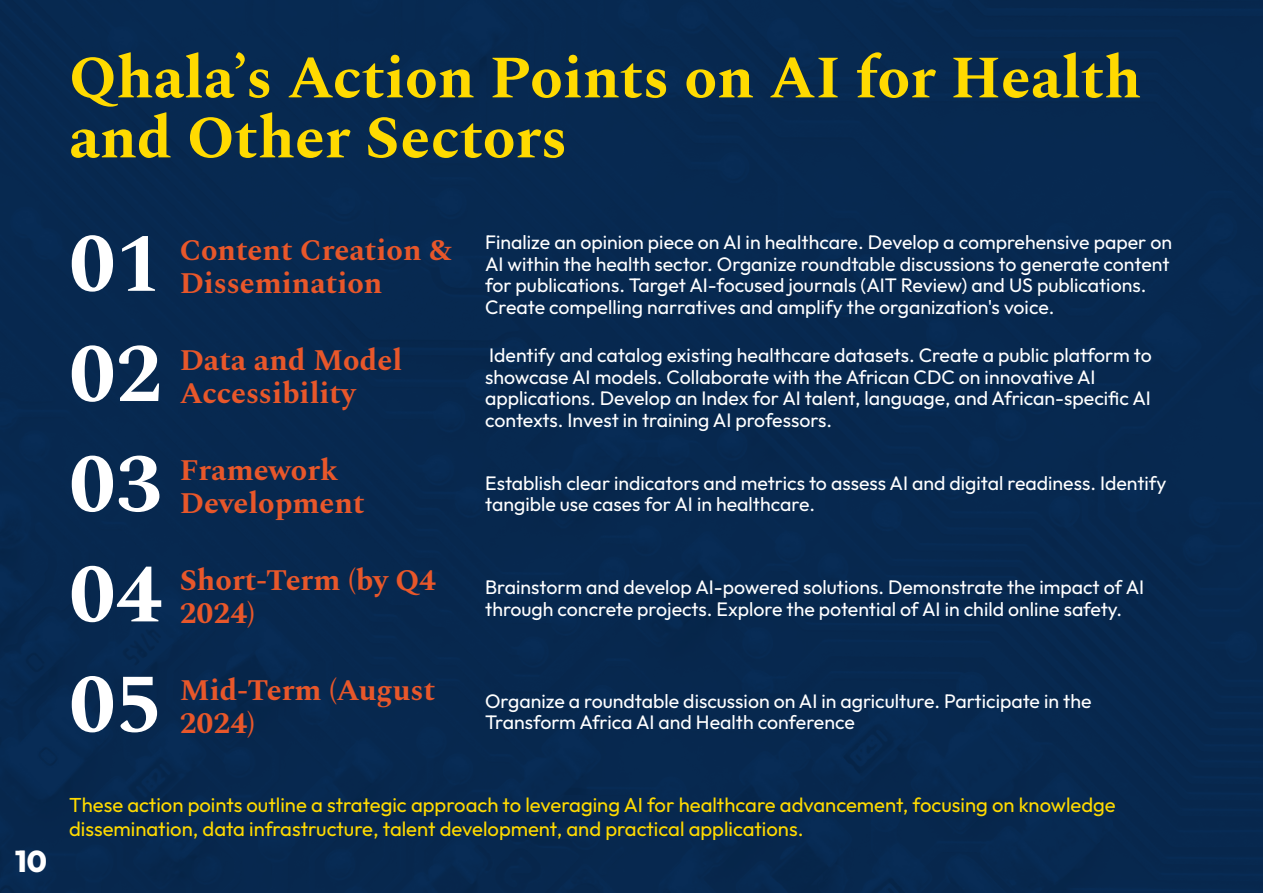
<style>
.page{position:relative;width:1263px;height:893px;background:#072950}
.page>*{position:absolute;margin:0;border:0;box-sizing:border-box;transform-origin:0 0}
.t1{font:700 82.95px "Spectral";color:#fff}
.t2{font:700 60px/60px "Spectral";color:#ffda00}
.t3{font:700 30.15px/33px "Spectral";color:#e8572a}
.t4{font:100 30px "Outfit";color:#fff}
.t5{font:100 20.25px/24px "Outfit";color:#ffda00}
.t6{font:100 19.5px/21.5px "Outfit";color:#fff}
</style>
<div class="page">
<h2 class="t2" style="left:69px;top:49px;width:1074px">Qhala’s Action Points on AI for Health and Other Sectors</h2>
<h3 class="t4" style="left:15px;top:844px;width:33px">10</h3>
<h1 class="t1" style="left:69px;top:203px;width:95px">01</h1>
<h3 class="t3" style="left:180px;top:234px;width:274px">Content Creation &amp;<br>Dissemination</h3>
<h1 class="t1" style="left:69px;top:313px;width:95px">02</h1>
<h3 class="t3" style="left:180px;top:344px;width:224px">Data and Model<br>Accessibility</h3>
<h1 class="t1" style="left:69px;top:423px;width:95px">03</h1>
<h1 class="t1" style="left:69px;top:534px;width:95px">04</h1>
<h1 class="t1" style="left:69px;top:644px;width:95px">05</h1>
<h3 class="t3" style="left:180px;top:454px;width:186px">Framework<br>Development</h3>
<h3 class="t3" style="left:180px;top:565px;width:258px">Short-Term (by Q4<br>2024)</h3>
<h3 class="t3" style="left:180px;top:675px;width:257px">Mid-Term (August<br>2024)</h3>
<p class="t6" style="left:485px;top:231px;width:688px">Finalize an opinion piece on AI in healthcare. Develop a comprehensive paper on<br>AI within the health sector. Organize roundtable discussions to generate content for publications. Target AI-focused journals (AIT Review) and US publications.</p>
<p class="t6" style="left:485px;top:296px;width:571px">Create compelling narratives and amplify the organization's voice.</p>
<p class="t6" style="left:485px;top:345px;width:668px">Identify and catalog existing healthcare datasets. Create a public platform to showcase AI models. Collaborate with the African CDC on innovative AI applications. Develop an Index for AI talent, language, and African-specific AI contexts. Invest in training AI professors.</p>
<p class="t6" style="left:485px;top:472px;width:683px">Establish clear indicators and metrics to assess AI and digital readiness. Identify</p>
<p class="t6" style="left:485px;top:494px;width:331px">tangible use cases for AI in healthcare.</p>
<p class="t6" style="left:485px;top:576px;width:661px">Brainstorm and develop AI-powered solutions. Demonstrate the impact of AI</p>
<p class="t6" style="left:485px;top:598px;width:639px">through concrete projects. Explore the potential of AI in child online safety.</p>
<p class="t6" style="left:485px;top:690px;width:608px">Organize a roundtable discussion on AI in agriculture. Participate in the</p>
<p class="t6" style="left:485px;top:712px;width:371px">Transform Africa AI and Health conference</p>
<p class="t5" style="left:69px;top:792px;width:1048px">These action points outline a strategic approach to leveraging AI for healthcare advancement, focusing on knowledge dissemination, data infrastructure, talent development, and practical applications.</p>
</div>
